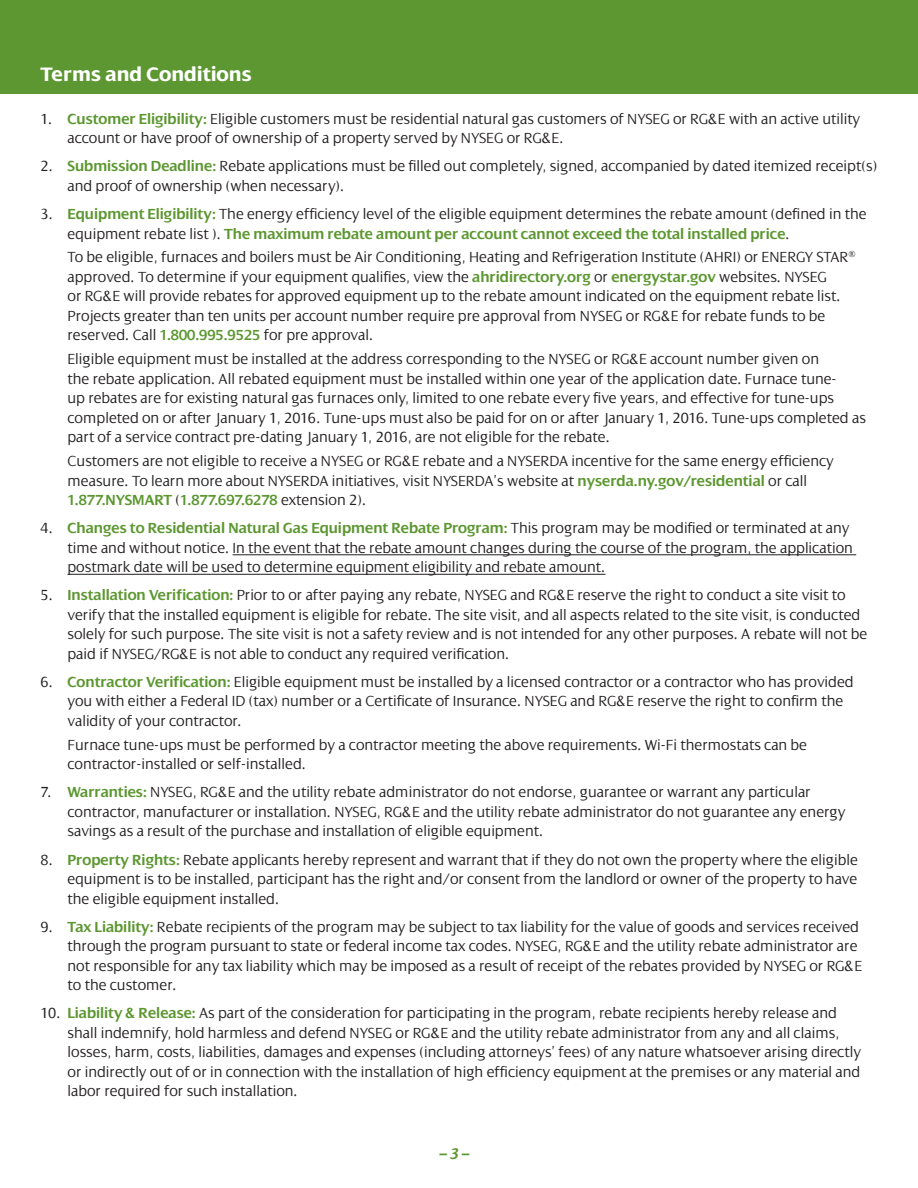
<style>
.page{position:relative;width:918px;height:1188px;background:#fff}
.page>*{position:absolute;margin:0;border:0;box-sizing:border-box;transform-origin:0 0}
.t1{font:700 21px "Dialog";color:#fff}
.t2{font:italic 700 16.5px "Dialog";color:#5c9731}
.t3{font:300 15.75px/19.5px "Dialog";color:#231f20}
.s1{font-weight:600;color:#5c9731}
</style>
<div class="page">
<div style="left:0;top:0;width:918px;height:93px;background:#5c9731"></div>
<hr style="left:233px;top:555px;width:623px;height:1px;background:#231f20">
<hr style="left:67px;top:574px;width:538px;height:1px;background:#231f20">
<h1 class="t1" style="left:40px;top:63px;width:213px">Terms and Conditions</h1>
<p class="t3" style="left:67px;top:109px;width:794px;text-indent:-27px">1. <span class="s1">Customer Eligibility:</span> Eligible customers must be residential natural gas customers of NYSEG or RG&amp;E with an active utility account or have proof of ownership of a property served by NYSEG or RG&amp;E.</p>
<p class="t3" style="left:67px;top:157px;width:811px;text-indent:-27px">2. <span class="s1">Submission Deadline:</span> Rebate applications must be filled out completely, signed, accompanied by dated itemized receipt(s) and proof of ownership (when necessary).</p>
<p class="t3" style="left:67px;top:204px;width:801px;text-indent:-27px">3. <span class="s1">Equipment Eligibility:</span> The energy efficiency level of the eligible equipment determines the rebate amount (defined in the equipment rebate list ). <span class="s1">The maximum rebate amount per account cannot exceed the total installed price</span>.</p>
<p class="t3" style="left:67px;top:248px;width:790px">To be eligible, furnaces and boilers must be Air Conditioning, Heating and Refrigeration Institute (AHRI) or ENERGY STAR<sup>® </sup>approved. To determine if your equipment qualifies, view the <span class="s1">ahridirectory.org</span> or <span class="s1">energystar.gov</span> websites. NYSEG<br>or RG&amp;E will provide rebates for approved equipment up to the rebate amount indicated on the equipment rebate list.<br>Projects greater than ten units per account number require pre approval from NYSEG or RG&amp;E for rebate funds to be reserved. Call <span class="s1">1.800.995.9525</span> for pre approval.</p>
<p class="t3" style="left:68px;top:349px;width:800px">Eligible equipment must be installed at the address corresponding to the NYSEG or RG&amp;E account number given on<br>the rebate application. All rebated equipment must be installed within one year of the application date. Furnace tune-<br>up rebates are for existing natural gas furnaces only, limited to one rebate every five years, and effective for tune-ups completed on or after January 1, 2016. Tune-ups must also be paid for on or after January 1, 2016. Tune-ups completed as part of a service contract pre-dating January 1, 2016, are not eligible for the rebate.</p>
<p class="t3" style="left:68px;top:451px;width:768px">Customers are not eligible to receive a NYSEG or RG&amp;E rebate and a NYSERDA incentive for the same energy efficiency measure. To learn more about NYSERDA initiatives, visit NYSERDA’s website at <span class="s1">nyserda.ny.gov/residential</span> or call<br><span class="s1">1.877.NYSMART</span> (<span class="s1">1.877.697.6278</span> extension 2).</p>
<p class="t3" style="left:68px;top:518px;width:787px;text-indent:-27px">4. <span class="s1">Changes to Residential Natural Gas Equipment Rebate Program:</span> This program may be modified or terminated at any time and without notice. In the event that the rebate amount changes during the course of the program, the application postmark date will be used to determine equipment eligibility and rebate amount.</p>
<p class="t3" style="left:68px;top:586px;width:801px;text-indent:-27px">5. <span class="s1">Installation Verification:</span> Prior to or after paying any rebate, NYSEG and RG&amp;E reserve the right to conduct a site visit to verify that the installed equipment is eligible for rebate. The site visit, and all aspects related to the site visit, is conducted solely for such purpose. The site visit is not a safety review and is not intended for any other purposes. A rebate will not be paid if NYSEG/RG&amp;E is not able to conduct any required verification.</p>
<p class="t3" style="left:68px;top:672px;width:788px;text-indent:-27px">6. <span class="s1">Contractor Verification:</span> Eligible equipment must be installed by a licensed contractor or a contractor who has provided you with either a Federal ID (tax) number or a Certificate of Insurance. NYSEG and RG&amp;E reserve the right to confirm the validity of your contractor.</p>
<p class="t3" style="left:68px;top:735px;width:741px">Furnace tune-ups must be performed by a contractor meeting the above requirements. Wi-Fi thermostats can be contractor-installed or self-installed.</p>
<p class="t3" style="left:68px;top:783px;width:780px;text-indent:-27px">7. <span class="s1">Warranties:</span> NYSEG, RG&amp;E and the utility rebate administrator do not endorse, guarantee or warrant any particular contractor, manufacturer or installation. NYSEG, RG&amp;E and the utility rebate administrator do not guarantee any energy savings as a result of the purchase and installation of eligible equipment.</p>
<p class="t3" style="left:68px;top:850px;width:792px;text-align:justify;text-indent:-27px">8. <span class="s1">Property Rights:</span> Rebate applicants hereby represent and warrant that if they do not own the property where the eligible equipment is to be installed, participant has the right and/or consent from the landlord or owner of the property to have the eligible equipment installed.</p>
<p class="t3" style="left:68px;top:917px;width:796px;text-indent:-27px">9. <span class="s1">Tax Liability:</span> Rebate recipients of the program may be subject to tax liability for the value of goods and services received through the program pursuant to state or federal income tax codes. NYSEG, RG&amp;E and the utility rebate administrator are not responsible for any tax liability which may be imposed as a result of receipt of the rebates provided by NYSEG or RG&amp;E to the customer.</p>
<p class="t3" style="left:68px;top:1004px;width:795px;text-indent:-27px">10. <span class="s1">Liability &amp; Release:</span> As part of the consideration for participating in the program, rebate recipients hereby release and shall indemnify, hold harmless and defend NYSEG or RG&amp;E and the utility rebate administrator from any and all claims, losses, harm, costs, liabilities, damages and expenses (including attorneys’ fees) of any nature whatsoever arising directly or indirectly out of or in connection with the installation of high efficiency equipment at the premises or any material and labor required for such installation.</p>
<p class="t2" style="left:439px;top:1144px;width:31px">– 3 –</p>
</div>
